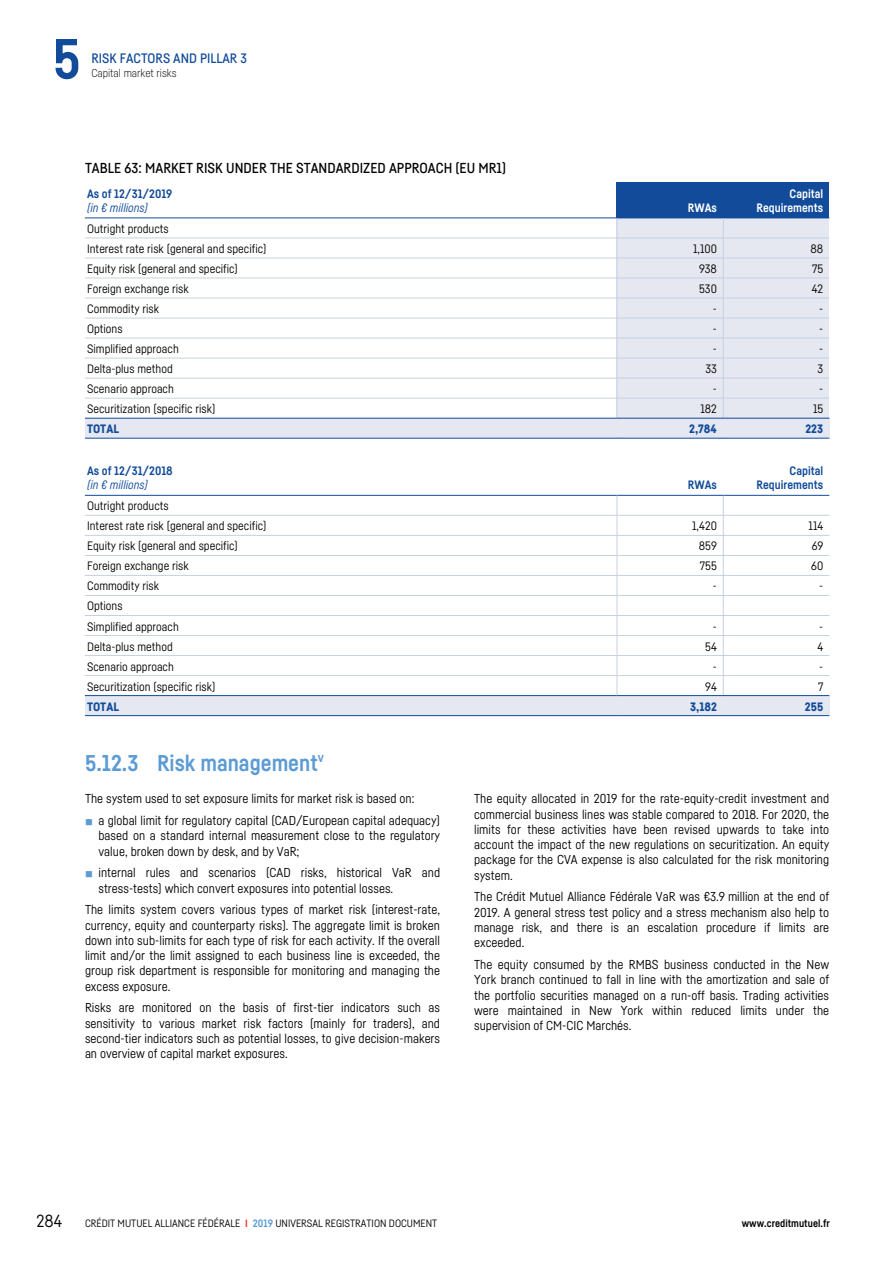
<style>
.page{position:relative;width:893px;height:1263px;background:#fff}
.page>*{position:absolute;margin:0;border:0;box-sizing:border-box;transform-origin:0 0}
.t1{font:700 55.5px "Fabrikat";color:#124b9a}
.t2{font:700 22.5px "Fabrikat";color:#5c9bd4}
.t3{font:17.25px "Fabrikat";color:#040000}
.t4{font:500 14.25px "Fabrikat";color:#040000}
.t5{font:500 13.5px "Fabrikat";color:#124b9a}
.t6{font:12.75px/15.3px "Fabrikat";color:#040000;text-align:justify}
.t7{font:12px/20px "Fabrikat";color:#040000}
.t8{font:700 12px/14.4px "Fabrikat";color:#124b9a;text-align:right}
.t9{font:italic 12px "Fabrikat";color:#124b9a}
.t10{font:900 12px "Fabrikat";color:#124b9a}
.t11{font:700 12px/14.4px "Fabrikat";color:#fff;text-align:right}
.t12{font:300 11.25px "Fabrikat";color:#040000}
.t13{font:10.5px "Fabrikat";color:#040000}
.t14{font:700 10.5px "Fabrikat";color:#040000}
.s1{color:#5c9bd4}
.s2{font-weight:700;color:#e43827}
.s3{font-weight:700;color:#5c9bd4}
</style>
<div class="page">
<div style="left:617px;top:182px;width:212px;height:36px;background:#124b9a"></div>
<div style="left:85px;top:419px;width:744px;height:19px;background:#e5e8f0"></div>
<div style="left:85px;top:696px;width:744px;height:19px;background:#e5e8f0"></div>
<hr style="left:85px;top:218px;width:531px;height:1px;background:#124b9a">
<hr style="left:85px;top:238px;width:531px;height:1px;background:#c7d0e2">
<hr style="left:85px;top:258px;width:531px;height:1px;background:#c7d0e2">
<hr style="left:85px;top:278px;width:531px;height:1px;background:#c7d0e2">
<hr style="left:85px;top:298px;width:531px;height:1px;background:#c7d0e2">
<hr style="left:85px;top:318px;width:531px;height:1px;background:#c7d0e2">
<hr style="left:85px;top:338px;width:531px;height:1px;background:#c7d0e2">
<hr style="left:85px;top:358px;width:531px;height:1px;background:#c7d0e2">
<hr style="left:85px;top:378px;width:531px;height:1px;background:#c7d0e2">
<hr style="left:85px;top:398px;width:531px;height:1px;background:#c7d0e2">
<hr style="left:85px;top:418px;width:531px;height:1px;background:#124b9a">
<hr style="left:617px;top:418px;width:105px;height:1px;background:#124b9a">
<svg style="left:616px;top:218px;width:213px;height:200px;background:#e2e6ee"></svg>
<hr style="left:723px;top:418px;width:106px;height:1px;background:#124b9a">
<hr style="left:85px;top:438px;width:531px;height:1px;background:#124b9a">
<hr style="left:617px;top:438px;width:105px;height:1px;background:#124b9a">
<hr style="left:723px;top:438px;width:106px;height:1px;background:#124b9a">
<hr style="left:85px;top:495px;width:531px;height:1px;background:#124b9a">
<hr style="left:85px;top:515px;width:531px;height:1px;background:#c7d0e2">
<hr style="left:85px;top:535px;width:531px;height:1px;background:#c7d0e2">
<hr style="left:85px;top:555px;width:531px;height:1px;background:#c7d0e2">
<hr style="left:85px;top:575px;width:531px;height:1px;background:#c7d0e2">
<hr style="left:85px;top:595px;width:531px;height:1px;background:#c7d0e2">
<hr style="left:85px;top:615px;width:531px;height:1px;background:#c7d0e2">
<hr style="left:85px;top:635px;width:531px;height:1px;background:#c7d0e2">
<hr style="left:85px;top:655px;width:531px;height:1px;background:#c7d0e2">
<hr style="left:85px;top:675px;width:531px;height:1px;background:#c7d0e2">
<hr style="left:85px;top:695px;width:531px;height:1px;background:#124b9a">
<svg style="left:616px;top:495px;width:213px;height:201px"></svg>
<hr style="left:723px;top:695px;width:106px;height:1px;background:#124b9a">
<hr style="left:85px;top:715px;width:531px;height:1px;background:#124b9a">
<hr style="left:617px;top:715px;width:105px;height:1px;background:#124b9a">
<hr style="left:723px;top:715px;width:106px;height:1px;background:#124b9a">
<h1 class="t1" style="left:53px;top:35px;width:30px">5</h1>
<p class="t5" style="left:91px;top:52px;width:157px">RISK FACTORS AND PILLAR 3</p>
<p class="t12" style="left:91px;top:68px;width:87px">Capital market risks</p>
<p class="t4" style="left:85px;top:162px;width:423px">TABLE 63: MARKET RISK UNDER THE STANDARDIZED APPROACH (EU MR1)</p>
<p class="t8" style="left:87px;top:187px;width:87px">As of 12/31/2019</p>
<p class="t9" style="left:87px;top:203px;width:62px">(in € millions)</p>
<p class="t11" style="left:688px;top:202px;width:31px">RWAs</p>
<p class="t11" style="left:756px;top:187px;width:68px">Capital<br>Requirements</p>
<p class="t7" style="left:87px;top:220px;width:181px">Outright products<br>Interest rate risk (general and specific)</p>
<p class="t7" style="left:693px;top:240px;width:25px">1,100</p>
<p class="t7" style="left:810px;top:240px;width:14px">88</p>
<p class="t7" style="left:87px;top:260px;width:152px">Equity risk (general and specific)</p>
<p class="t7" style="left:699px;top:260px;width:19px">938</p>
<p class="t7" style="left:812px;top:260px;width:13px">75</p>
<p class="t7" style="left:87px;top:280px;width:103px">Foreign exchange risk</p>
<p class="t7" style="left:699px;top:280px;width:19px">530</p>
<p class="t7" style="left:812px;top:280px;width:13px">42</p>
<p class="t7" style="left:87px;top:300px;width:73px">Commodity risk</p>
<p class="t7" style="left:713px;top:300px;width:6px">-</p>
<p class="t7" style="left:819px;top:300px;width:6px">-</p>
<p class="t7" style="left:87px;top:320px;width:37px">Options</p>
<p class="t7" style="left:713px;top:320px;width:6px">-</p>
<p class="t7" style="left:819px;top:320px;width:6px">-</p>
<p class="t7" style="left:87px;top:340px;width:93px">Simplified approach</p>
<p class="t7" style="left:713px;top:340px;width:6px">-</p>
<p class="t7" style="left:819px;top:340px;width:6px">-</p>
<p class="t7" style="left:87px;top:360px;width:87px">Delta-plus method</p>
<p class="t7" style="left:705px;top:360px;width:13px">33</p>
<p class="t7" style="left:817px;top:360px;width:7px">3</p>
<p class="t7" style="left:87px;top:380px;width:88px">Scenario approach</p>
<p class="t7" style="left:713px;top:380px;width:6px">-</p>
<p class="t7" style="left:819px;top:380px;width:6px">-</p>
<p class="t7" style="left:87px;top:400px;width:130px">Securitization (specific risk)</p>
<p class="t7" style="left:700px;top:400px;width:18px">182</p>
<p class="t7" style="left:813px;top:400px;width:12px">15</p>
<p class="t10" style="left:87px;top:424px;width:33px">TOTAL</p>
<p class="t10" style="left:689px;top:424px;width:29px">2,784</p>
<p class="t10" style="left:805px;top:424px;width:19px">223</p>
<p class="t8" style="left:87px;top:465px;width:87px">As of 12/31/2018</p>
<p class="t9" style="left:87px;top:481px;width:62px">(in € millions)</p>
<p class="t8" style="left:688px;top:479px;width:31px">RWAs</p>
<p class="t8" style="left:756px;top:465px;width:68px">Capital<br>Requirements</p>
<p class="t7" style="left:87px;top:497px;width:181px">Outright products<br>Interest rate risk (general and specific)</p>
<p class="t7" style="left:692px;top:517px;width:26px">1,420</p>
<p class="t7" style="left:808px;top:517px;width:16px">114</p>
<p class="t7" style="left:87px;top:537px;width:152px">Equity risk (general and specific)</p>
<p class="t7" style="left:699px;top:537px;width:20px">859</p>
<p class="t7" style="left:812px;top:537px;width:13px">69</p>
<p class="t7" style="left:87px;top:557px;width:103px">Foreign exchange risk</p>
<p class="t7" style="left:700px;top:557px;width:18px">755</p>
<p class="t7" style="left:811px;top:557px;width:14px">60</p>
<p class="t7" style="left:87px;top:577px;width:73px">Commodity risk</p>
<p class="t7" style="left:713px;top:577px;width:6px">-</p>
<p class="t7" style="left:819px;top:577px;width:6px">-</p>
<p class="t7" style="left:87px;top:597px;width:93px">Options<br>Simplified approach</p>
<p class="t7" style="left:713px;top:617px;width:6px">-</p>
<p class="t7" style="left:819px;top:617px;width:6px">-</p>
<p class="t7" style="left:87px;top:637px;width:87px">Delta-plus method</p>
<p class="t7" style="left:705px;top:637px;width:13px">54</p>
<p class="t7" style="left:817px;top:637px;width:7px">4</p>
<p class="t7" style="left:87px;top:657px;width:88px">Scenario approach</p>
<p class="t7" style="left:713px;top:657px;width:6px">-</p>
<p class="t7" style="left:819px;top:657px;width:6px">-</p>
<p class="t7" style="left:87px;top:677px;width:130px">Securitization (specific risk)</p>
<p class="t7" style="left:705px;top:677px;width:13px">94</p>
<p class="t7" style="left:818px;top:677px;width:7px">7</p>
<p class="t10" style="left:87px;top:701px;width:33px">TOTAL</p>
<p class="t10" style="left:690px;top:701px;width:28px">3,182</p>
<p class="t10" style="left:805px;top:701px;width:20px">255</p>
<h2 class="t2" style="left:157px;top:754px;width:169px">Risk management<sup>v</sup></h2>
<h2 class="t2" style="left:85px;top:754px;width:55px">5.12.3</h2>
<p class="t6" style="left:85px;top:792px;width:331px">The system used to set exposure limits for market risk is based on:</p>
<p class="t6" style="left:98px;top:814px;width:343px;text-indent:-14px"><span class="s1">■</span> a global limit for regulatory capital (CAD/European capital adequacy) based on a standard internal measurement close to the regulatory value, broken down by desk, and by VaR;</p>
<p class="t6" style="left:98px;top:866px;width:343px;text-indent:-14px"><span class="s1">■</span> internal rules and scenarios (CAD risks, historical VaR and stress-tests) which convert exposures into potential losses.</p>
<p class="t6" style="left:85px;top:903px;width:357px">The limits system covers various types of market risk (interest-rate, currency, equity and counterparty risks). The aggregate limit is broken down into sub-limits for each type of risk for each activity. If the overall limit and/or the limit assigned to each business line is exceeded, the group risk department is responsible for monitoring and managing the excess exposure.</p>
<p class="t6" style="left:85px;top:1001px;width:357px">Risks are monitored on the basis of first-tier indicators such as sensitivity to various market risk factors (mainly for traders), and second-tier indicators such as potential losses, to give decision-makers an overview of capital market exposures.</p>
<p class="t6" style="left:474px;top:792px;width:357px">The equity allocated in 2019 for the rate-equity-credit investment and commercial business lines was stable compared to 2018. For 2020, the limits for these activities have been revised upwards to take into account the impact of the new regulations on securitization. An equity package for the CVA expense is also calculated for the risk monitoring system.</p>
<p class="t6" style="left:474px;top:890px;width:357px">The Crédit Mutuel Alliance Fédérale VaR was €3.9 million at the end of 2019. A general stress test policy and a stress mechanism also help to manage risk, and there is an escalation procedure if limits are exceeded.</p>
<p class="t6" style="left:474px;top:958px;width:357px">The equity consumed by the RMBS business conducted in the New York branch continued to fall in line with the amortization and sale of the portfolio securities managed on a run-off basis. Trading activities were maintained in New York within reduced limits under the supervision of CM-CIC Marchés.</p>
<h3 class="t3" style="left:36px;top:1213px;width:27px">284</h3>
<p class="t13" style="left:85px;top:1218px;width:354px">CRÉDIT MUTUEL ALLIANCE FÉDÉRALE <span class="s2">I</span> <span class="s3">2019</span> UNIVERSAL REGISTRATION DOCUMENT</p>
<p class="t14" style="left:742px;top:1218px;width:90px">www.creditmutuel.fr</p>
</div>
